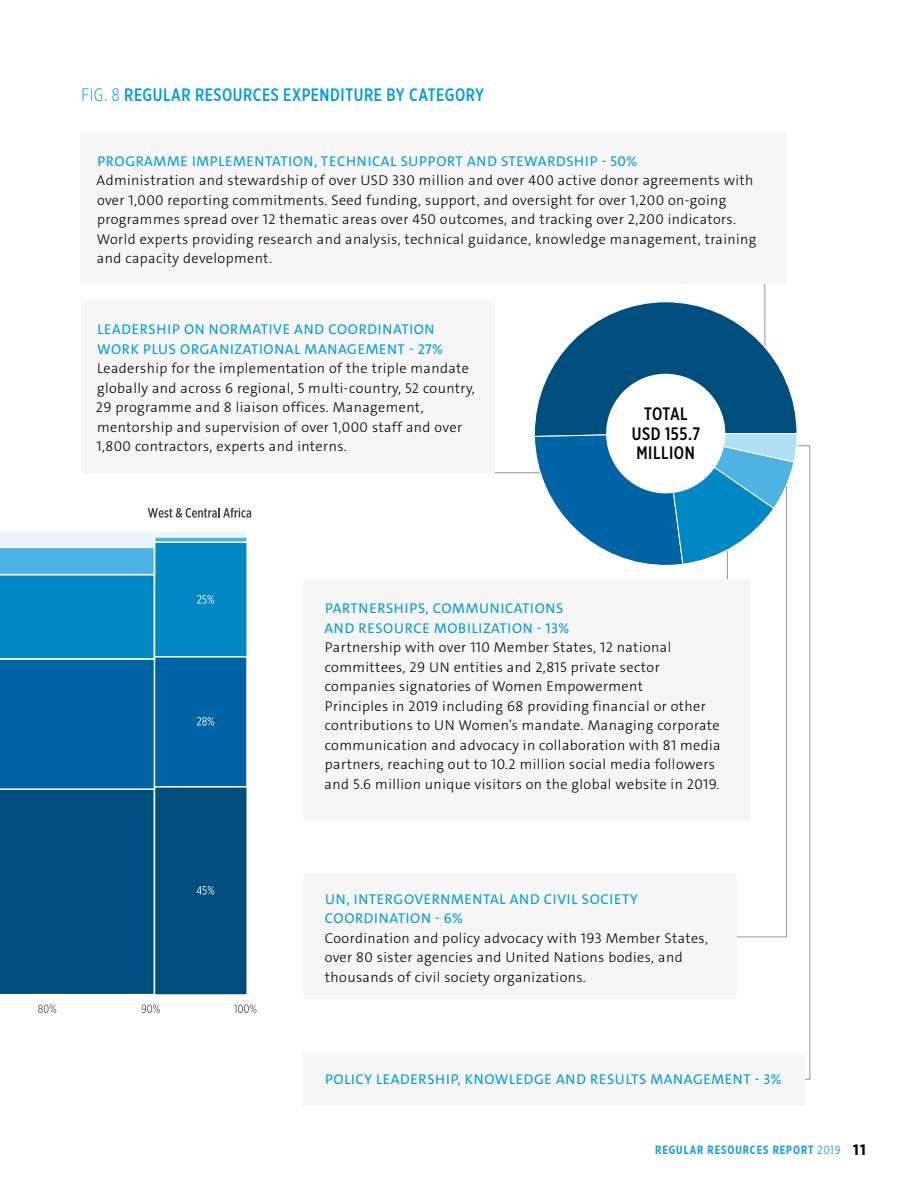
<style>
.page{position:relative;width:918px;height:1188px;background:#fff}
.page>*{position:absolute;margin:0;border:0;box-sizing:border-box;transform-origin:0 0}
.t1{font:500 18px "Gotham X Narrow";letter-spacing:.03em;color:#009ddc}
.t2{font:500 18px/19.5px "Gotham X Narrow";letter-spacing:.03em;color:#000;text-align:center}
.t3{font:300 14.25px/19.5px "The Sans C4 s";letter-spacing:.03em;color:#000}
.t4{font:14.25px/19.5px "The Sans C4 s";letter-spacing:.05em;color:#009ddc}
.t5{font:700 12px "Gotham X Narrow";letter-spacing:.08em;color:#16a0db}
.s1{font-weight:300}
.s2{font-weight:400}
.s3{font-family:"Gotham";font-size:15px;color:#000}
</style>
<div class="page">
<hr style="left:765px;top:220px;width:1px;height:168px;background:#939598">
<hr style="left:431px;top:472px;width:169px;height:1px;background:#939598">
<div style="left:80px;top:132px;width:707px;height:152px;background:#f6f6f6"></div>
<div style="left:81px;top:300px;width:414px;height:174px;background:#f6f6f6"></div>
<div style="left:303px;top:579px;width:446px;height:242px;background:#f6f6f6"></div>
<div style="left:303px;top:875px;width:434px;height:124px;background:#f6f6f6"></div>
<div style="left:302px;top:1053px;width:503px;height:53px;background:#f6f6f6"></div>
<svg style="left:533px;top:301px;width:277px;height:779px"></svg>
<svg style="left:148px;top:508px;width:103px;height:10px"></svg>
<svg style="left:38px;top:1004px;width:18px;height:9px"></svg>
<svg style="left:142px;top:1004px;width:18px;height:9px"></svg>
<svg style="left:234px;top:1004px;width:23px;height:9px"></svg>
<svg style="left:0;top:532px;width:247px;height:463px;background:#0e6ba0"></svg>
<p class="t1" style="left:81px;top:84px;width:404px"><span class="s1">FIG. 8</span> REGULAR RESOURCES EXPENDITURE BY CATEGORY</p>
<p class="t4" style="left:97px;top:151px;width:541px">PROGRAMME IMPLEMENTATION, TECHNICAL SUPPORT AND STEWARDSHIP - 50%</p>
<p class="t3" style="left:97px;top:171px;width:661px">Administration and stewardship of over USD 330 million and over 400 active donor agreements with over 1,000 reporting commitments. Seed funding, support, and oversight for over 1,200 on-going programmes spread over 12 thematic areas over 450 outcomes, and tracking over 2,200 indicators.<br>World experts providing research and analysis, technical guidance, knowledge management, training and capacity development.</p>
<p class="t4" style="left:97px;top:320px;width:347px">LEADERSHIP ON NORMATIVE AND COORDINATION<br>WORK PLUS ORGANIZATIONAL MANAGEMENT - 27%</p>
<p class="t3" style="left:96px;top:359px;width:381px">Leadership for the implementation of the triple mandate globally and across 6 regional, 5 multi-country, 52 country, 29 programme and 8 liaison offices. Management, mentorship and supervision of over 1,000 staff and over 1,800 contractors, experts and interns.</p>
<p class="t2" style="left:632px;top:404px;width:70px">TOTAL<br>USD 155.7<br>MILLION</p>
<p class="t4" style="left:325px;top:599px;width:246px">PARTNERSHIPS, COMMUNICATIONS<br>AND RESOURCE MOBILIZATION - 13%</p>
<p class="t3" style="left:325px;top:638px;width:398px">Partnership with over 110 Member States, 12 national committees, 29 UN entities and 2,815 private sector companies signatories of Women Empowerment<br>Principles in 2019 including 68 providing financial or other contributions to UN Women’s mandate. Managing corporate communication and advocacy in collaboration with 81 media partners, reaching out to 10.2 million social media followers and 5.6 million unique visitors on the global website in 2019.</p>
<p class="t4" style="left:325px;top:889px;width:315px">UN, INTERGOVERNMENTAL AND CIVIL SOCIETY<br>COORDINATION - 6%</p>
<p class="t3" style="left:325px;top:928px;width:385px">Coordination and policy advocacy with 193 Member States, over 80 sister agencies and United Nations bodies, and thousands of civil society organizations.</p>
<p class="t4" style="left:325px;top:1070px;width:458px">POLICY LEADERSHIP, KNOWLEDGE AND RESULTS MANAGEMENT - 3%</p>
<p class="t5" style="left:655px;top:1142px;width:212px">REGULAR RESOURCES REPORT <span class="s2">2019</span> <span class="s3">11</span></p>
</div>
